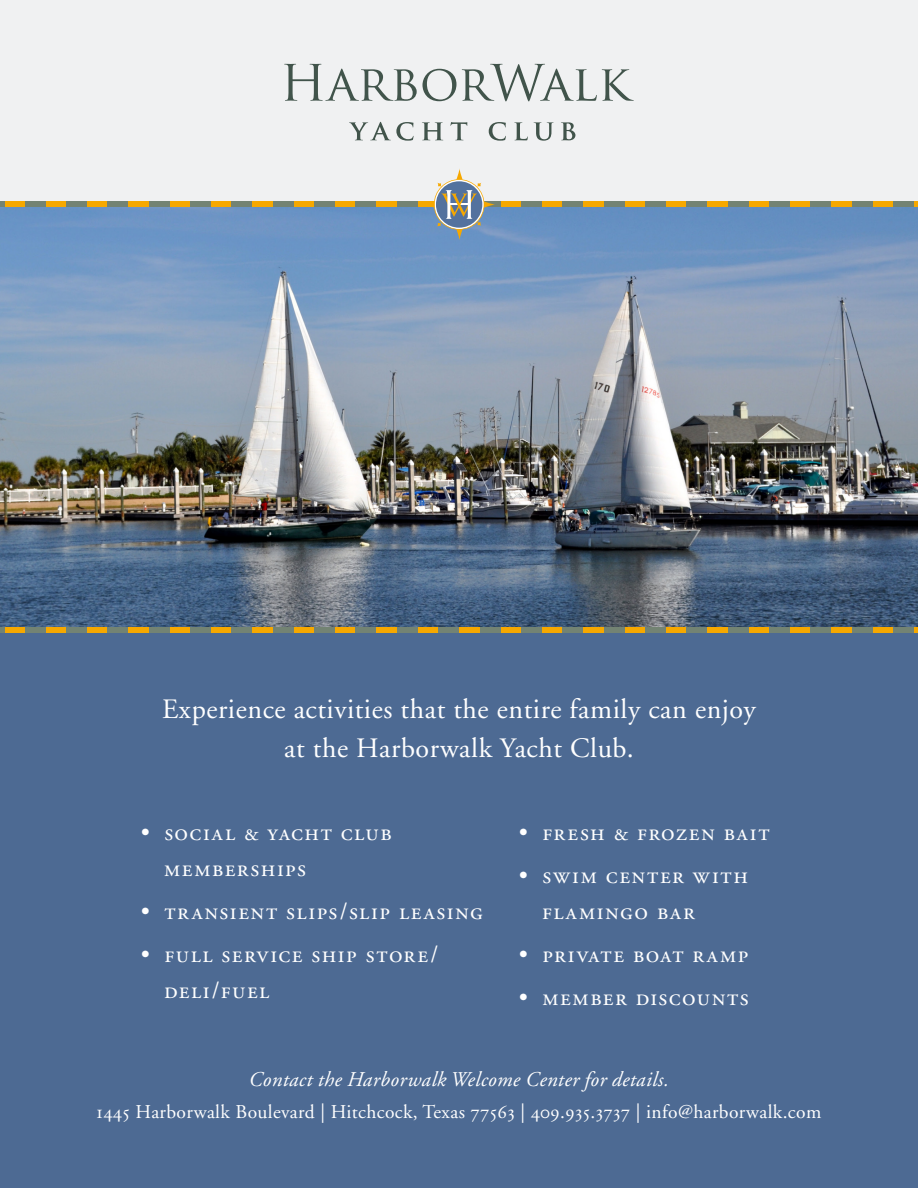
<style>
.page{position:relative;width:918px;height:1188px;background:#fff}
.page>*{position:absolute;margin:0;border:0;box-sizing:border-box;transform-origin:0 0}
.t1{font:28.05px/38.2px "Adobe Garamond";letter-spacing:.02em;color:#fff;text-align:center}
.t2{font:24px/36px "Adobe Garamond Regular SC";letter-spacing:.065em;color:#fff}
.t3{font:italic 21px "Adobe Garamond";letter-spacing:.02em;color:#fff}
.t4{font:19.5px "Adobe Garamond";letter-spacing:.02em;color:#fff}
.s1{font-family:"Adobe Garamond Regular SC"}
</style>
<div class="page">
<div style="left:0;top:0;width:918px;height:202px;background:#f0f1f2"></div>
<div style="left:211px;top:201px;width:21px;height:6px;background:#f6a800"></div>
<div style="left:500px;top:201px;width:21px;height:6px;background:#f6a800"></div>
<div style="left:790px;top:201px;width:20px;height:6px;background:#f6a800"></div>
<div style="left:4px;top:201px;width:21px;height:6px;background:#f6a800"></div>
<div style="left:294px;top:201px;width:20px;height:6px;background:#f6a800"></div>
<div style="left:583px;top:201px;width:21px;height:6px;background:#f6a800"></div>
<div style="left:872px;top:201px;width:21px;height:6px;background:#f6a800"></div>
<div style="left:87px;top:201px;width:21px;height:6px;background:#f6a800"></div>
<div style="left:376px;top:201px;width:21px;height:6px;background:#f6a800"></div>
<div style="left:666px;top:201px;width:20px;height:6px;background:#f6a800"></div>
<div style="left:170px;top:201px;width:20px;height:6px;background:#f6a800"></div>
<div style="left:748px;top:201px;width:21px;height:6px;background:#f6a800"></div>
<div style="left:252px;top:201px;width:21px;height:6px;background:#f6a800"></div>
<div style="left:542px;top:201px;width:20px;height:6px;background:#f6a800"></div>
<div style="left:831px;top:201px;width:21px;height:6px;background:#f6a800"></div>
<div style="left:46px;top:201px;width:20px;height:6px;background:#f6a800"></div>
<div style="left:335px;top:201px;width:21px;height:6px;background:#f6a800"></div>
<div style="left:624px;top:201px;width:21px;height:6px;background:#f6a800"></div>
<svg style="left:914px;top:201px;width:4px;height:6px"></svg>
<div style="left:128px;top:201px;width:21px;height:6px;background:#f6a800"></div>
<div style="left:418px;top:201px;width:20px;height:6px;background:#f6a800"></div>
<div style="left:707px;top:201px;width:21px;height:6px;background:#f6a800"></div>
<div style="left:232px;top:201px;width:20px;height:6px;background:#738373"></div>
<div style="left:521px;top:201px;width:21px;height:6px;background:#738373"></div>
<div style="left:810px;top:201px;width:21px;height:6px;background:#738373"></div>
<div style="left:25px;top:201px;width:21px;height:6px;background:#738373"></div>
<div style="left:314px;top:201px;width:21px;height:6px;background:#738373"></div>
<div style="left:604px;top:201px;width:20px;height:6px;background:#738373"></div>
<div style="left:893px;top:201px;width:21px;height:6px;background:#738373"></div>
<div style="left:108px;top:201px;width:20px;height:6px;background:#738373"></div>
<div style="left:397px;top:201px;width:21px;height:6px;background:#738373"></div>
<div style="left:686px;top:201px;width:21px;height:6px;background:#738373"></div>
<div style="left:190px;top:201px;width:21px;height:6px;background:#738373"></div>
<div style="left:480px;top:201px;width:20px;height:6px;background:#738373"></div>
<div style="left:769px;top:201px;width:21px;height:6px;background:#738373"></div>
<svg style="left:0;top:201px;width:4px;height:6px"></svg>
<div style="left:273px;top:201px;width:21px;height:6px;background:#738373"></div>
<div style="left:562px;top:201px;width:21px;height:6px;background:#738373"></div>
<div style="left:852px;top:201px;width:20px;height:6px;background:#738373"></div>
<div style="left:66px;top:201px;width:21px;height:6px;background:#738373"></div>
<div style="left:356px;top:201px;width:20px;height:6px;background:#738373"></div>
<div style="left:645px;top:201px;width:21px;height:6px;background:#738373"></div>
<div style="left:149px;top:201px;width:21px;height:6px;background:#738373"></div>
<div style="left:728px;top:201px;width:20px;height:6px;background:#738373"></div>
<img style="left:0;top:207px;width:918px;height:421px">
<svg style="left:349px;top:122px;width:65px;height:19px"></svg>
<svg style="left:422px;top:122px;width:21px;height:18px"></svg>
<svg style="left:450px;top:122px;width:17px;height:18px"></svg>
<svg style="left:489px;top:122px;width:17px;height:19px"></svg>
<svg style="left:514px;top:122px;width:14px;height:18px"></svg>
<svg style="left:534px;top:122px;width:20px;height:19px"></svg>
<svg style="left:561px;top:122px;width:14px;height:18px"></svg>
<svg style="left:284px;top:64px;width:172px;height:37px"></svg>
<svg style="left:462px;top:64px;width:172px;height:37px"></svg>
<svg style="left:423px;top:168px;width:72px;height:73px"></svg>
<div style="left:0;top:633px;width:918px;height:555px;background:#4d6a93"></div>
<div style="left:211px;top:628px;width:21px;height:5px;background:#f6a800"></div>
<div style="left:500px;top:628px;width:21px;height:5px;background:#f6a800"></div>
<div style="left:790px;top:628px;width:20px;height:5px;background:#f6a800"></div>
<div style="left:4px;top:628px;width:21px;height:5px;background:#f6a800"></div>
<div style="left:294px;top:628px;width:20px;height:5px;background:#f6a800"></div>
<div style="left:583px;top:628px;width:21px;height:5px;background:#f6a800"></div>
<div style="left:872px;top:628px;width:21px;height:5px;background:#f6a800"></div>
<div style="left:87px;top:628px;width:21px;height:5px;background:#f6a800"></div>
<div style="left:376px;top:628px;width:21px;height:5px;background:#f6a800"></div>
<div style="left:666px;top:628px;width:20px;height:5px;background:#f6a800"></div>
<div style="left:170px;top:628px;width:20px;height:5px;background:#f6a800"></div>
<div style="left:459px;top:628px;width:21px;height:5px;background:#f6a800"></div>
<div style="left:748px;top:628px;width:21px;height:5px;background:#f6a800"></div>
<div style="left:252px;top:628px;width:21px;height:5px;background:#f6a800"></div>
<div style="left:542px;top:628px;width:20px;height:5px;background:#f6a800"></div>
<div style="left:831px;top:628px;width:21px;height:5px;background:#f6a800"></div>
<div style="left:46px;top:628px;width:20px;height:5px;background:#f6a800"></div>
<div style="left:335px;top:628px;width:21px;height:5px;background:#f6a800"></div>
<div style="left:624px;top:628px;width:21px;height:5px;background:#f6a800"></div>
<svg style="left:914px;top:628px;width:4px;height:5px"></svg>
<div style="left:128px;top:628px;width:21px;height:5px;background:#f6a800"></div>
<div style="left:418px;top:628px;width:20px;height:5px;background:#f6a800"></div>
<div style="left:707px;top:628px;width:21px;height:5px;background:#f6a800"></div>
<div style="left:232px;top:628px;width:20px;height:5px;background:#738373"></div>
<div style="left:521px;top:628px;width:21px;height:5px;background:#738373"></div>
<div style="left:810px;top:628px;width:21px;height:5px;background:#738373"></div>
<div style="left:25px;top:628px;width:21px;height:5px;background:#738373"></div>
<div style="left:314px;top:628px;width:21px;height:5px;background:#738373"></div>
<div style="left:604px;top:628px;width:20px;height:5px;background:#738373"></div>
<div style="left:893px;top:628px;width:21px;height:5px;background:#738373"></div>
<div style="left:108px;top:628px;width:20px;height:5px;background:#738373"></div>
<div style="left:397px;top:628px;width:21px;height:5px;background:#738373"></div>
<div style="left:686px;top:628px;width:21px;height:5px;background:#738373"></div>
<div style="left:190px;top:628px;width:21px;height:5px;background:#738373"></div>
<div style="left:480px;top:628px;width:20px;height:5px;background:#738373"></div>
<div style="left:769px;top:628px;width:21px;height:5px;background:#738373"></div>
<svg style="left:0;top:628px;width:4px;height:5px"></svg>
<div style="left:273px;top:628px;width:21px;height:5px;background:#738373"></div>
<div style="left:562px;top:628px;width:21px;height:5px;background:#738373"></div>
<div style="left:852px;top:628px;width:20px;height:5px;background:#738373"></div>
<div style="left:66px;top:628px;width:21px;height:5px;background:#738373"></div>
<div style="left:356px;top:628px;width:20px;height:5px;background:#738373"></div>
<div style="left:645px;top:628px;width:21px;height:5px;background:#738373"></div>
<div style="left:149px;top:628px;width:21px;height:5px;background:#738373"></div>
<div style="left:438px;top:628px;width:21px;height:5px;background:#738373"></div>
<div style="left:728px;top:628px;width:20px;height:5px;background:#738373"></div>
<p class="t1" style="left:162px;top:691px;width:595px">Experience activities that the entire family can enjoy at the Harborwalk Yacht Club.</p>
<p class="t2" style="left:164px;top:815px;width:229px;text-indent:-23px">• social &amp; yacht club memberships</p>
<p class="t2" style="left:141px;top:894px;width:343px">• transient slips/slip leasing</p>
<p class="t2" style="left:164px;top:937px;width:276px;text-indent:-23px">• full service ship store/ deli/fuel</p>
<p class="t2" style="left:519px;top:815px;width:252px">• fresh &amp; frozen bait</p>
<p class="t2" style="left:542px;top:858px;width:208px;text-indent:-23px">• swim center with flamingo bar</p>
<p class="t2" style="left:519px;top:937px;width:231px">• private boat ramp</p>
<p class="t2" style="left:519px;top:980px;width:231px">• member discounts</p>
<p class="t3" style="left:249px;top:1068px;width:422px">Contact the Harborwalk Welcome Center for details.</p>
<p class="t4" style="left:97px;top:1101px;width:726px"><span class="s1">1445</span> Harborwalk Boulevard <span class="s1">|</span> Hitchcock, Texas <span class="s1">77563 | 409.935.3737 |</span> info@harborwalk.com</p>
</div>
